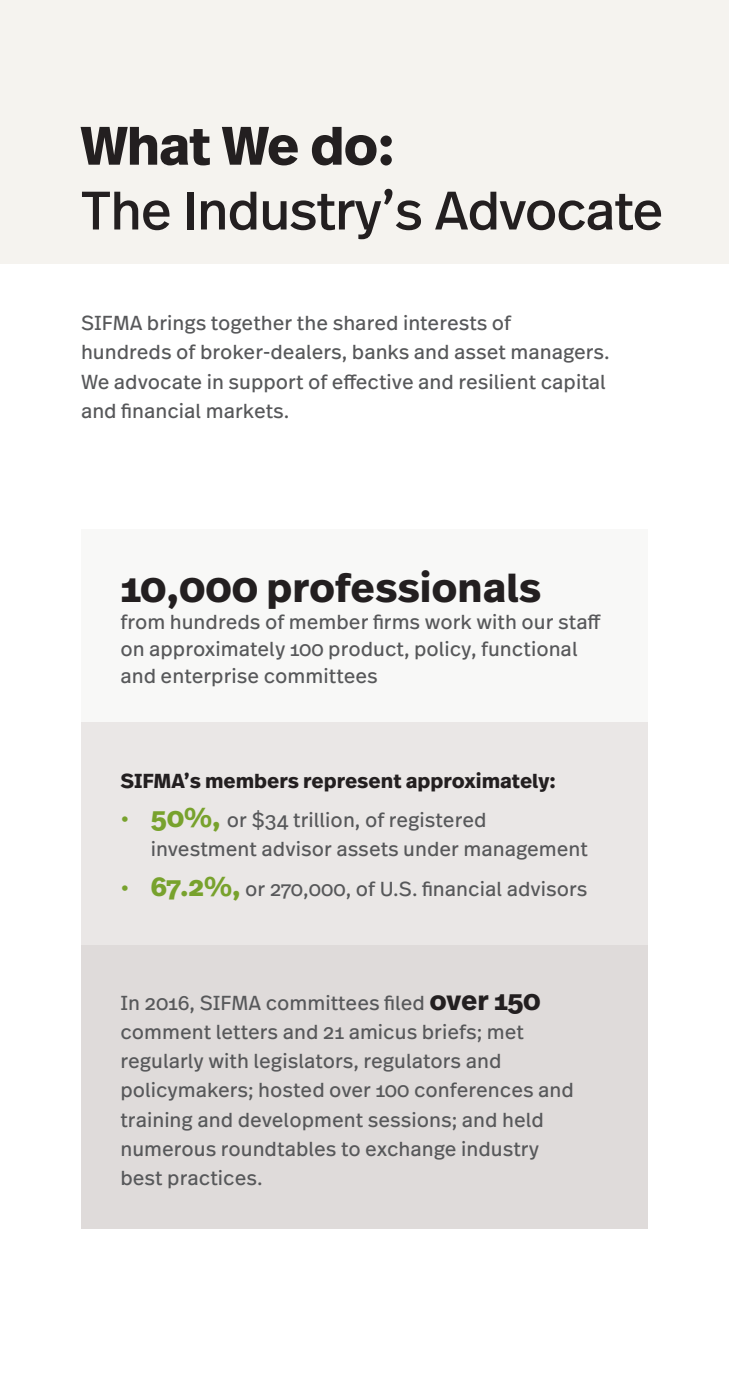
<style>
.page{position:relative;width:729px;height:1377px;background:#fff}
.page>*{position:absolute;margin:0;border:0;box-sizing:border-box;transform-origin:0 0}
.section_head{font:54px/64.8px "Real Head Pro";color:#231f20}
.basic_1{font:700 40.5px "Real Text Pro";color:#231f20}
.basic_1-2{font:20.25px/29.2px "Real Text Pro";color:#57585a}
.body_text{font:20.25px/29.2px "Real Text Pro";color:#57585a}
.basic_1-3{font:700 20.25px "Real Text Pro";color:#231f20}
.s1{font-weight:700}
.s2{font-size:27px;color:#78a22d}
.s3{font-weight:700;font-size:27px;color:#78a22d}
.s4{font-weight:700;font-size:27px;color:#231f20}
</style>
<div class="page">
<div style="left:0;top:0;width:729px;height:263px;background:#f5f3ef"></div>
<div style="left:81px;top:530px;width:567px;height:192px;background:#f8f8f7"></div>
<div style="left:81px;top:722px;width:567px;height:223px;background:#eae7e6"></div>
<div style="left:81px;top:945px;width:567px;height:283px;background:#dfdbda"></div>
<p class="section_head" style="left:81px;top:112px;width:583px"><span class="s1">What We do:<br></span>The Industry’s Advocate</p>
<p class="body_text" style="left:81px;top:308px;width:530px">SIFMA brings together the shared interests of<br>hundreds of broker-dealers, banks and asset managers.<br>We advocate in support of effective and resilient capital and financial markets.</p>
<p class="basic_1" style="left:120px;top:558px;width:423px">10,000 professionals</p>
<p class="basic_1-2" style="left:120px;top:608px;width:482px;line-height:27px">from hundreds of member firms work with our staff on approximately 100 product, policy, functional and enterprise committees</p>
<p class="basic_1-3" style="left:120px;top:766px;width:437px">SIFMA’s members represent approximately:</p>
<p class="basic_1-2" style="left:151px;top:805px;width:439px;text-indent:-30px"><span class="s2">•</span> <span class="s3">50%,</span> or $34 trillion, of registered investment advisor assets under management</p>
<p class="basic_1-2" style="left:120px;top:873px;width:469px"><span class="s2">•</span> <span class="s3">67.2%,</span> or 270,000, of U.S. financial advisors</p>
<p class="basic_1-2" style="left:120px;top:987px;width:455px">In 2016, SIFMA committees filed <span class="s4">over 150 </span>comment letters and 21 amicus briefs; met regularly with legislators, regulators and policymakers; hosted over 100 conferences and training and development sessions; and held numerous roundtables to exchange industry best practices.</p>
</div>
